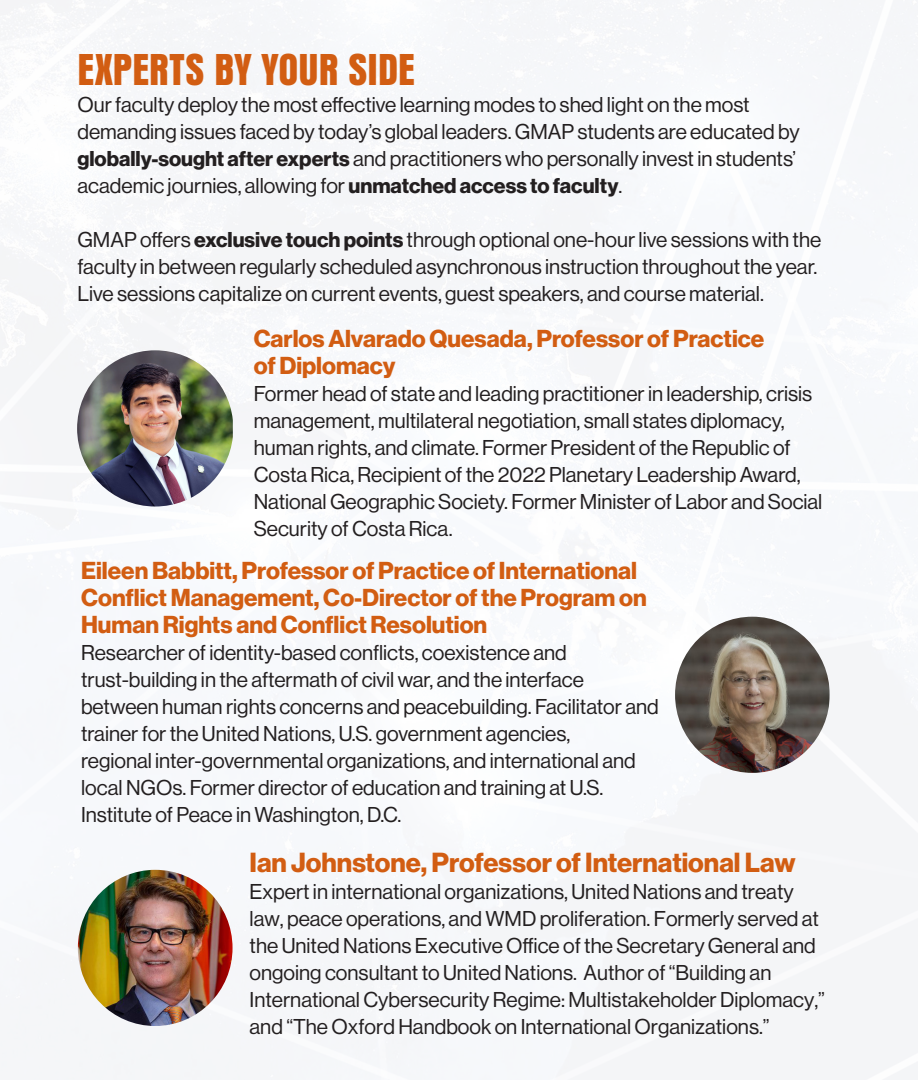
<style>
.page{position:relative;width:918px;height:1080px;background:#f6f8fb}
.page>*{position:absolute;margin:0;border:0;box-sizing:border-box;transform-origin:0 0}
.t1{font:46.5px "Anzeigen Gro";color:#d25d12}
.t2{font:27px "N Haas Grotesk DS Pro 75 Bd";color:#d25d12}
.t3{font:24px/27px "N Haas Grotesk DS Pro 75 Bd";color:#d25d12}
.t4{font:21px/27px "N Haas Grotesk DS Pro 55 Rg";color:#231f20}
.s1{font-family:"N Haas Grotesk DS Pro 75 Bd"}
</style>
<div class="page">
<img style="left:77px;top:350px;width:156px;height:157px">
<img style="left:675px;top:617px;width:155px;height:156px">
<img style="left:78px;top:870px;width:155px;height:156px">
<p class="t1" style="left:77px;top:44px;width:339px">EXPERTS BY YOUR SIDE</p>
<p class="t4" style="left:77px;top:91px;width:724px">Our faculty deploy the most effective learning modes to shed light on the most demanding issues faced by today’s global leaders. GMAP students are educated by <span class="s1">globally-sought after experts</span> and practitioners who personally invest in students’ academic journies, allowing for <span class="s1">unmatched access to faculty</span>.</p>
<p class="t4" style="left:77px;top:226px;width:745px">GMAP offers <span class="s1">exclusive touch points</span> through optional one-hour live sessions with the faculty in between regularly scheduled asynchronous instruction throughout the year.<br>Live sessions capitalize on current events, guest speakers, and course material.</p>
<p class="t3" style="left:254px;top:326px;width:512px">Carlos Alvarado Quesada, Professor of Practice of Diplomacy</p>
<p class="t4" style="left:254px;top:380px;width:570px">Former head of state and leading practitioner in leadership, crisis management, multilateral negotiation, small states diplomacy, human rights, and climate. Former President of the Republic of Costa Rica, Recipient of the 2022 Planetary Leadership Award, National Geographic Society. Former Minister of Labor and Social Security of Costa Rica.</p>
<p class="t3" style="left:81px;top:557px;width:567px">Eileen Babbitt, Professor of Practice of International<br>Conflict Management, Co-Director of the Program on<br>Human Rights and Conflict Resolution</p>
<p class="t4" style="left:81px;top:639px;width:579px">Researcher of identity-based conflicts, coexistence and trust-building in the aftermath of civil war, and the interface between human rights concerns and peacebuilding. Facilitator and trainer for the United Nations, U.S. government agencies,<br>regional inter-governmental organizations, and international and local NGOs. Former director of education and training at U.S.<br>Institute of Peace in Washington, D.C.</p>
<p class="t2" style="left:250px;top:847px;width:548px">Ian Johnstone, Professor of International Law</p>
<p class="t4" style="left:250px;top:879px;width:577px">Expert in international organizations, United Nations and treaty law, peace operations, and WMD proliferation. Formerly served at the United Nations Executive Office of the Secretary General and ongoing consultant to United Nations. Author of “Building an International Cybersecurity Regime: Multistakeholder Diplomacy,” and “The Oxford Handbook on International Organizations.”</p>
</div>
